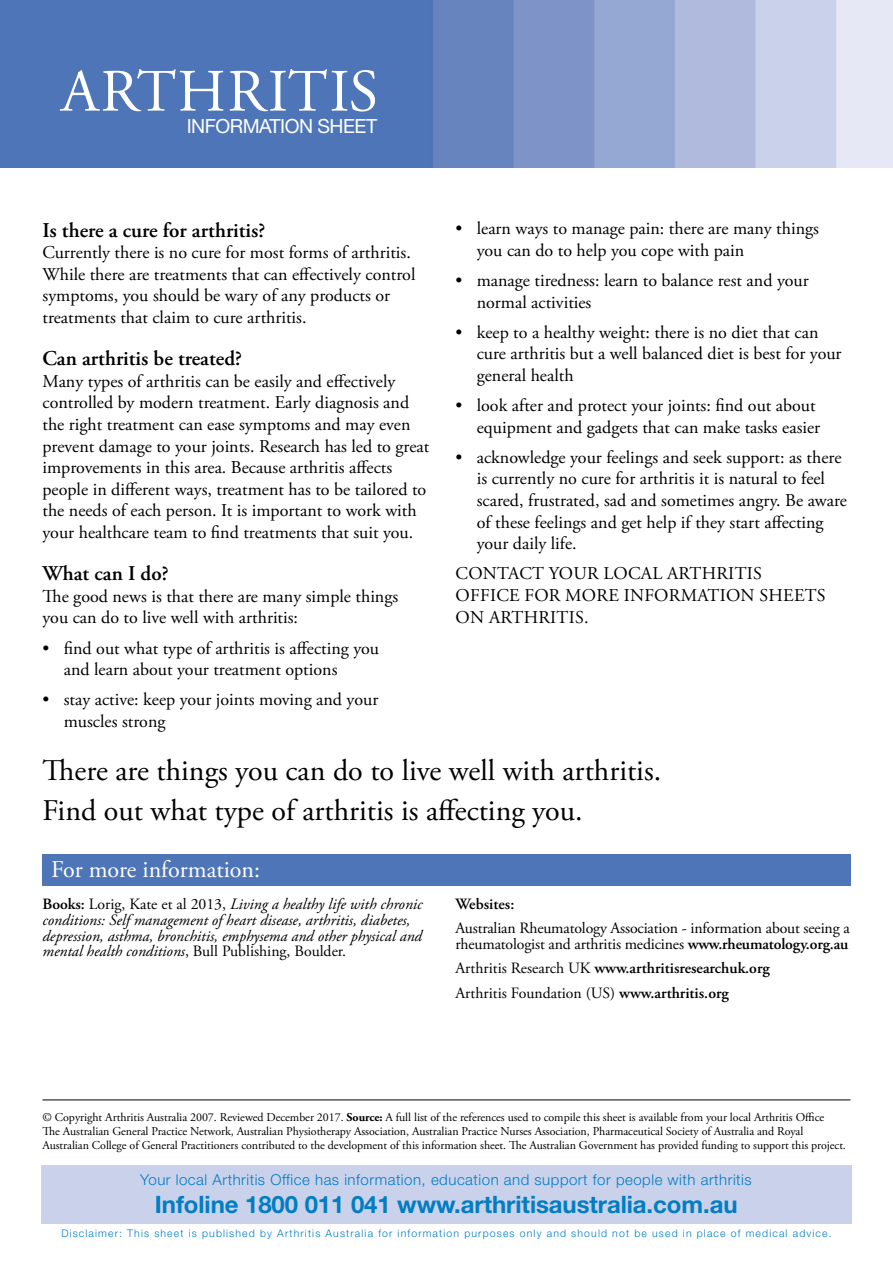
<style>
.page{position:relative;width:893px;height:1263px;background:#fff}
.page>*{position:absolute;margin:0;border:0;box-sizing:border-box;transform-origin:0 0}
.t1{font:60px "Adobe Garamond Pro";letter-spacing:.02em;color:#fff}
.t2{font:30px/40.2px "Adobe Garamond Pro";color:#000}
.t3{font:700 24px "Helvetica Neue";letter-spacing:-.005em;color:#007dc3}
.t4{font:24px "Adobe Garamond Pro";color:#fff}
.t5{font:600 21px "Adobe Garamond Pro";color:#000}
.t6{font:19.5px "Helvetica Neue";letter-spacing:-.025em;color:#fff}
.t7{font:18px/21.6px "Adobe Garamond Pro";color:#000}
.t8{font:italic 15.75px/15.8px "Adobe Garamond Pro";color:#000}
.t9{font:15.75px/15.8px "Adobe Garamond Pro";letter-spacing:-.01em;color:#000}
.t10{font:600 15.75px/24.3px "Adobe Garamond Pro";color:#000}
.t11{font:300 15px "Helvetica Neue";letter-spacing:.035em;color:#007dc3}
.t12{font:12px/14.4px "Adobe Garamond Pro";letter-spacing:-.005em;color:#000}
.t13{font:300 10.5px "Helvetica Neue";letter-spacing:.11em;color:#007dc3}
.s1{font-weight:600;font-style:normal}
.s2{font-style:normal}
.s3{font-weight:600}
.s4{font-weight:400}
.s5{font-weight:700}
</style>
<div class="page">
<div style="left:43px;top:855px;width:807px;height:31px;background:#4d75b7"></div>
<hr style="left:43px;top:1099px;width:807px;height:1px;background:#000">
<img style="left:0;top:0;width:893px;height:168px">
<h1 class="t1" style="left:61px;top:56px;width:318px">ARTHRITIS</h1>
<p class="t6" style="left:187px;top:115px;width:192px">INFORMATION SHEET</p>
<p class="t5" style="left:43px;top:218px;width:224px">Is there a cure for arthritis?</p>
<p class="t7" style="left:43px;top:242px;width:374px">Currently there is no cure for most forms of arthritis.<br>While there are treatments that can effectively control symptoms, you should be wary of any products or treatments that claim to cure arthritis.</p>
<p class="t5" style="left:43px;top:346px;width:201px">Can arthritis be treated?</p>
<p class="t7" style="left:43px;top:371px;width:388px">Many types of arthritis can be easily and effectively controlled by modern treatment. Early diagnosis and the right treatment can ease symptoms and may even prevent damage to your joints. Research has led to great improvements in this area. Because arthritis affects people in different ways, treatment has to be tailored to the needs of each person. It is important to work with your healthcare team to find treatments that suit you.</p>
<p class="t5" style="left:43px;top:561px;width:128px">What can I do?</p>
<p class="t7" style="left:43px;top:586px;width:357px">The good news is that there are many simple things you can do to live well with arthritis:</p>
<p class="t7" style="left:64px;top:638px;width:317px;text-indent:-21px">• find out what type of arthritis is affecting you and learn about your treatment options</p>
<p class="t7" style="left:64px;top:689px;width:316px;text-indent:-21px">• stay active: keep your joints moving and your muscles strong</p>
<p class="t7" style="left:477px;top:219px;width:344px;text-indent:-21px">• learn ways to manage pain: there are many things you can do to help you cope with pain</p>
<p class="t7" style="left:477px;top:270px;width:333px;text-indent:-21px">• manage tiredness: learn to balance rest and your normal activities</p>
<p class="t7" style="left:477px;top:322px;width:366px;text-indent:-21px">• keep to a healthy weight: there is no diet that can cure arthritis but a well balanced diet is best for your general health</p>
<p class="t7" style="left:455px;top:395px;width:366px;text-align:right">• look after and protect your joints: find out about equipment and gadgets that can make tasks easier</p>
<p class="t7" style="left:477px;top:447px;width:372px;text-indent:-21px">• acknowledge your feelings and seek support: as there is currently no cure for arthritis it is natural to feel scared, frustrated, sad and sometimes angry. Be aware of these feelings and get help if they start affecting your daily life.</p>
<p class="t7" style="left:456px;top:563px;width:371px">CONTACT YOUR LOCAL ARTHRITIS<br>OFFICE FOR MORE INFORMATION SHEETS<br>ON ARTHRITIS.</p>
<h2 class="t2" style="left:43px;top:751px;width:620px">There are things you can do to live well with arthritis.<br>Find out what type of arthritis is affecting you.</h2>
<h3 class="t4" style="left:51px;top:855px;width:211px">For more information:</h3>
<p class="t8" style="left:43px;top:897px;width:382px"><span class="s1">Books:</span> <span class="s2">Lorig, Kate et al 2013,</span> Living a healthy life with chronic conditions: Self management of heart disease, arthritis, diabetes, depression, asthma, bronchitis, emphysema and other physical and mental health conditions<span class="s2">, Bull Publishing, Boulder.</span></p>
<p class="t10" style="left:455px;top:892px;width:60px">Websites:</p>
<p class="t9" style="left:455px;top:921px;width:396px">Australian Rheumatology Association - information about seeing a rheumatologist and arthritis medicines <span class="s3">www.rheumatology.org.au</span></p>
<p class="t10" style="left:455px;top:956px;width:316px"><span class="s4">Arthritis Research UK</span> www.arthritisresearchuk.org<br><span class="s4">Arthritis Foundation (US)</span> www.arthritis.org</p>
<p class="t12" style="left:43px;top:1110px;width:805px">© Copyright Arthritis Australia 2007. Reviewed December 2017. <span class="s5">Source:</span> A full list of the references used to compile this sheet is available from your local Arthritis Office<br>The Australian General Practice Network, Australian Physiotherapy Association, Australian Practice Nurses Association, Pharmaceutical Society of Australia and Royal<br>Australian College of General Practitioners contributed to the development of this information sheet. The Australian Government has provided funding to support this project.</p>
<p class="t11" style="left:140px;top:1170px;width:613px">Your local Arthritis Office has information, education and support for people with arthritis</p>
<h3 class="t3" style="left:155px;top:1190px;width:584px">Infoline 1800 011 041 www.arthritisaustralia.com.au</h3>
<p class="t13" style="left:61px;top:1227px;width:772px">Disclaimer: This sheet is published by Arthritis Australia for information purposes only and should not be used in place of medical advice.</p>
</div>
